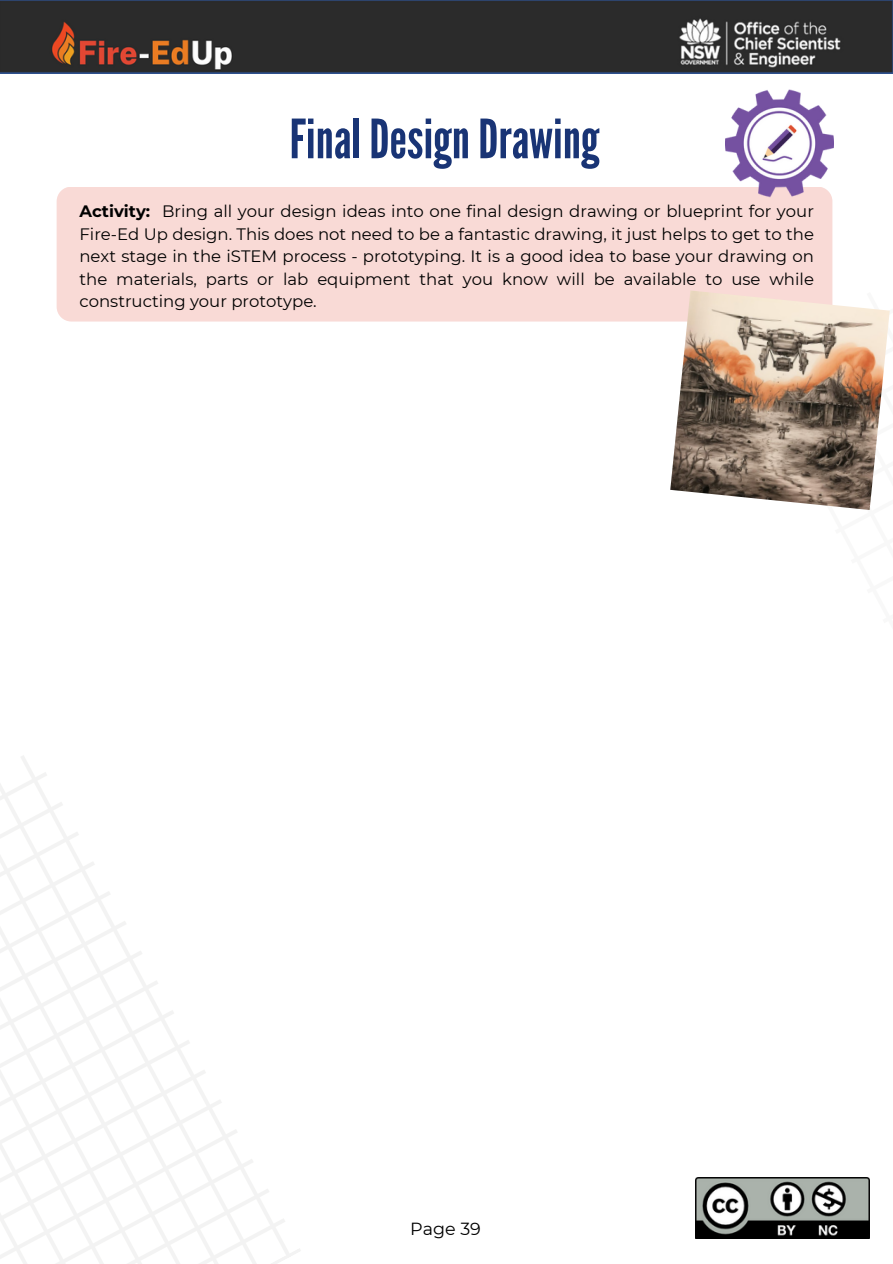
<style>
.page{position:relative;width:893px;height:1264px;background:#fff}
.page>*{position:absolute;margin:0;border:0;box-sizing:border-box;transform-origin:0 0}
.t1{font:54px "League Gothic";color:#193475}
.t2{font:17.55px "Montserrat";color:#000}
.t3{font:16.5px/22.5px "Montserrat";color:#000;text-align:justify}
.s1{font-weight:700}
</style>
<div class="page">
<div style="left:57px;top:187px;width:775px;height:134px;background:#f9dad6;border-radius:15px"></div>
<svg style="left:0;top:1250px;width:301px;height:13px"></svg>
<svg style="left:1px;top:1221px;width:299px;height:29px"></svg>
<svg style="left:0;top:1191px;width:285px;height:30px"></svg>
<svg style="left:0;top:1161px;width:269px;height:30px"></svg>
<svg style="left:0;top:1131px;width:253px;height:30px"></svg>
<svg style="left:0;top:1102px;width:237px;height:29px"></svg>
<svg style="left:0;top:756px;width:221px;height:346px"></svg>
<svg style="left:755px;top:73px;width:137px;height:243px"></svg>
<img style="left:725px;top:89px;width:108px;height:108px">
<img style="left:695px;top:1177px;width:174px;height:61px">
<img style="left:0;top:0;width:892px;height:73px">
<img style="left:670px;top:290px;width:219px;height:220px">
<h1 class="t1" style="left:289px;top:108px;width:311px">FinalDesignDrawing</h1>
<p class="t3" style="left:79px;top:200px;width:736px"><span class="s1">Activity:</span> Bring all your design ideas into one final design drawing or blueprint for your Fire-Ed Up design. This does not need to be a fantastic drawing, it just helps to get to the next stage in the iSTEM process - prototyping. It is a good idea to base your drawing on the materials, parts or lab equipment that you know will be available to use while constructing your prototype.</p>
<p class="t2" style="left:410px;top:1217px;width:72px">Page 39</p>
</div>
